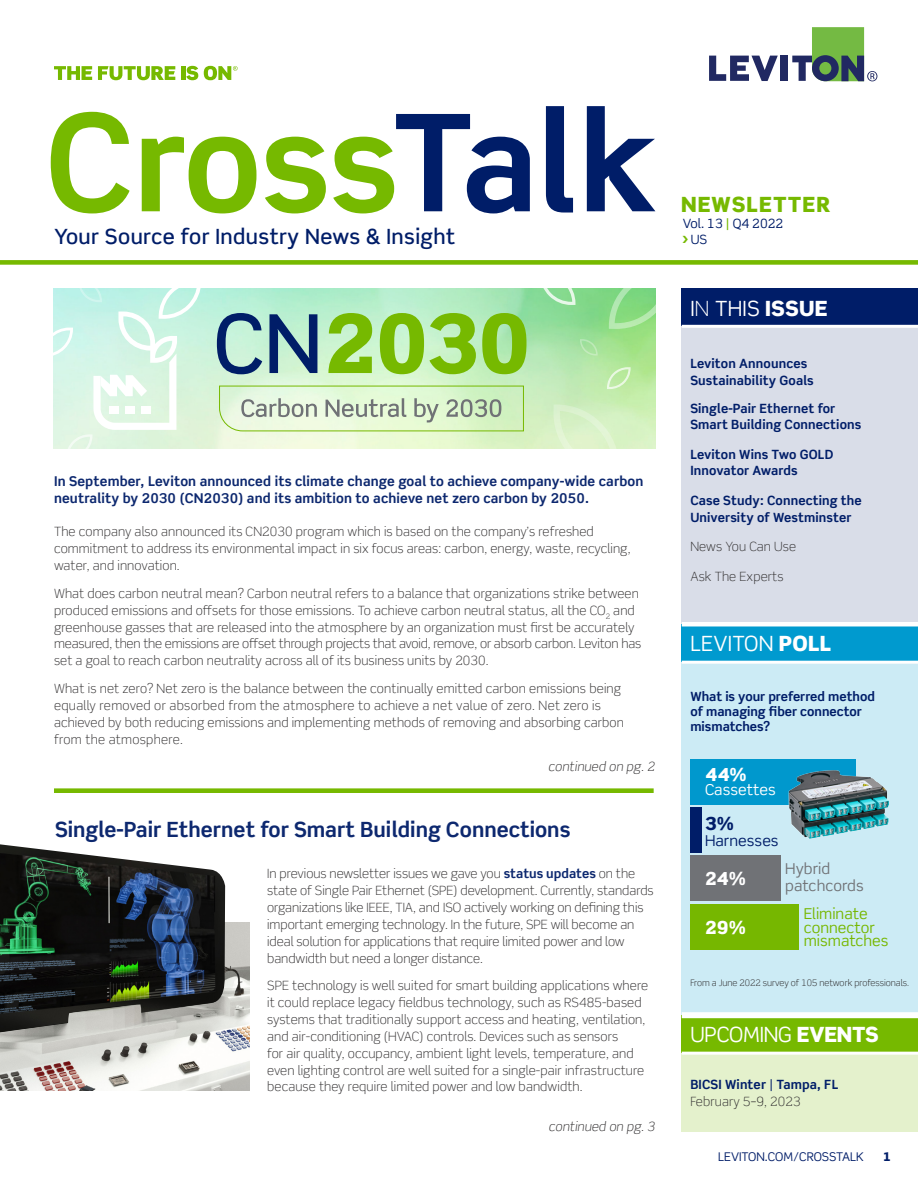
<style>
.page{position:relative;width:918px;height:1188px;background:#fff}
.page>*{position:absolute;margin:0;border:0;box-sizing:border-box;transform-origin:0 0}
.t1{font:700 135px "Scene Std";letter-spacing:-.005em;color:#76b900}
.NL_-_Body_Copy{font:700 21px "Scene Std";color:#0d286f}
.t2{font:21px "Scene Std";color:#fff}
.t3{font:500 21px "Scene Std";letter-spacing:.02em;color:#001d68}
.t4{font:900 21px "Scene Std";letter-spacing:.05em;color:#76b900}
.t5{font:900 18px "Scene Std";color:#fff}
.t6{font:900 18px "Scene Std";color:#001d68}
.t7{font:15px/13.5px "Scene Std";color:#76b700}
.t8{font:15px "Scene Std";color:#707276}
.t9{font:15px "Scene Std";color:#001d68}
.t10{font:15px "Scene Std";color:#fff}
.NL_-_Body_Copy-2{font:700 13.5px/16.8px "Scene Std";letter-spacing:.01em;color:#0d286f}
.NL_-_Body_Copy-3{font:300 12.75px/16.8px "Scene Std";letter-spacing:.01em;color:#312f30}
.NL_-_Body_Copy-4{font:700 12.75px/16.5px "Scene Std";letter-spacing:.01em;color:#001d68}
.NL_-_Body_Copy-5{font:italic 300 12.75px "Scene Std";letter-spacing:.01em;color:#312f30}
.t11{font:12.75px "Scene Std";color:#001d68}
.t12{font:12px "Scene Std";color:#001d68}
.t13{font:900 12px "Scene Std";color:#001d68}
.NL_-_Notes{font:300 9px "Scene Std";color:#231f20}
.s1{color:#001d68}
.s2{font-weight:700;color:#0d286f}
.s3{font-weight:900;color:#76b900}
.s4{font-weight:500;color:#76b900}
.s5{font-weight:300}
.s6{font-weight:900}
.s7{font-weight:400}
.s8{font-weight:300;color:#312f30}
</style>
<div class="page">
<div style="left:54px;top:788px;width:600px;height:5px;background:#76b900"></div>
<div style="left:682px;top:288px;width:236px;height:38px;background:#001d68"></div>
<div style="left:682px;top:326px;width:236px;height:298px;background:#d9dde8"></div>
<div style="left:682px;top:624px;width:236px;height:38px;background:#009acf"></div>
<div style="left:682px;top:662px;width:236px;height:353px;background:#ccebf5"></div>
<div style="left:682px;top:1015px;width:236px;height:38px;background:#76b900"></div>
<div style="left:682px;top:1053px;width:236px;height:79px;background:#e4f1cc"></div>
<hr style="left:682px;top:325px;width:236px;height:3px;background:#fff">
<hr style="left:682px;top:661px;width:236px;height:3px;background:#fff">
<hr style="left:682px;top:1052px;width:236px;height:3px;background:#fff">
<hr style="left:682px;top:622px;width:236px;height:4px;background:#fff">
<div style="left:682px;top:1012px;width:236px;height:6px;background:#fff"></div>
<img style="left:201px;top:289px;width:455px;height:159px">
<svg style="left:328px;top:313px;width:199px;height:61px;background:#98d159"></svg>
<svg style="left:217px;top:313px;width:100px;height:61px;background:#799eaa"></svg>
<svg style="left:219px;top:385px;width:305px;height:47px;background:#d0e6c1"></svg>
<svg style="left:609px;top:288px;width:47px;height:41px;background:#8fdc8b"></svg>
<svg style="left:553px;top:405px;width:66px;height:44px;background:#d9f1c8"></svg>
<svg style="left:540px;top:288px;width:35px;height:17px"></svg>
<svg style="left:607px;top:367px;width:24px;height:22px"></svg>
<svg style="left:580px;top:339px;width:18px;height:17px"></svg>
<svg style="left:53px;top:288px;width:148px;height:161px;background:#d8f5e6"></svg>
<div style="left:690px;top:759px;width:165px;height:46px;background:#0098cd"></div>
<div style="left:690px;top:807px;width:11px;height:46px;background:#001d68"></div>
<div style="left:690px;top:855px;width:90px;height:46px;background:#707276"></div>
<div style="left:690px;top:904px;width:109px;height:46px;background:#76b700"></div>
<img style="left:788px;top:765px;width:101px;height:74px">
<img style="left:0;top:922px;width:249px;height:169px">
<img style="left:0;top:844px;width:226px;height:188px">
<svg style="left:54px;top:66px;width:38px;height:14px"></svg>
<svg style="left:98px;top:66px;width:77px;height:14px"></svg>
<hr style="left:181px;top:66px;width:4px;height:14px;background:#76b900">
<svg style="left:186px;top:66px;width:12px;height:14px"></svg>
<svg style="left:204px;top:66px;width:34px;height:14px"></svg>
<div style="left:0;top:260px;width:918px;height:5px;background:#76b900"></div>
<svg style="left:709px;top:56px;width:69px;height:25px"></svg>
<div style="left:781px;top:56px;width:7px;height:25px;background:#212962"></div>
<svg style="left:792px;top:27px;width:85px;height:54px"></svg>
<h1 class="t1" style="left:45px;top:79px;width:615px">Cross<span class="s1">Talk</span></h1>
<h2 class="t3" style="left:54px;top:223px;width:402px">Your Source for Industry News &amp; Insight</h2>
<p class="NL_-_Body_Copy-2" style="left:54px;top:472px;width:591px">In September, Leviton announced its climate change goal to achieve company-wide carbon neutrality by 2030 (CN2030) and its ambition to achieve net zero carbon by 2050.</p>
<p class="NL_-_Body_Copy-3" style="left:54px;top:523px;width:578px">The company also announced its CN2030 program which is based on the company’s refreshed commitment to address its environmental impact in six focus areas: carbon, energy, waste, recycling, water, and innovation.</p>
<p class="NL_-_Body_Copy-3" style="left:54px;top:585px;width:589px">What does carbon neutral mean? Carbon neutral refers to a balance that organizations strike between produced emissions and offsets for those emissions. To achieve carbon neutral status, all the CO<sub>2</sub> and greenhouse gasses that are released into the atmosphere by an organization must first be accurately measured, then the emissions are offset through projects that avoid, remove, or absorb carbon. Leviton has set a goal to reach carbon neutrality across all of its business units by 2030.</p>
<p class="NL_-_Body_Copy-3" style="left:54px;top:680px;width:571px">What is net zero? Net zero is the balance between the continually emitted carbon emissions being equally removed or absorbed from the atmosphere to achieve a net value of zero. Net zero is achieved by both reducing emissions and implementing methods of removing and absorbing carbon from the atmosphere.</p>
<p class="NL_-_Body_Copy-5" style="left:548px;top:759px;width:108px">continued on pg. 2</p>
<p class="NL_-_Body_Copy" style="left:55px;top:817px;width:517px">Single-Pair Ethernet for Smart Building Connections</p>
<p class="NL_-_Body_Copy-3" style="left:267px;top:865px;width:388px">In previous newsletter issues we gave you <span class="s2">status updates</span> on the state of Single Pair Ethernet (SPE) development. Currently, standards organizations like IEEE, TIA, and ISO actively working on defining this important emerging technology. In the future, SPE will become an ideal solution for applications that require limited power and low bandwidth but need a longer distance.</p>
<p class="NL_-_Body_Copy-3" style="left:267px;top:977px;width:383px">SPE technology is well suited for smart building applications where it could replace legacy fieldbus technology, such as RS485-based systems that traditionally support access and heating, ventilation, and air-conditioning (HVAC) controls. Devices such as sensors<br>for air quality, occupancy, ambient light levels, temperature, and even lighting control are well suited for a single-pair infrastructure because they require limited power and low bandwidth.</p>
<p class="NL_-_Body_Copy-5" style="left:549px;top:1119px;width:108px">continued on pg. 3</p>
<h2 class="t4" style="left:681px;top:191px;width:151px">NEWSLETTER</h2>
<p class="t11" style="left:681px;top:231px;width:28px"><span class="s3">&gt;</span>US</p>
<p class="t11" style="left:683px;top:215px;width:102px">Vol. 13 <span class="s4">|</span> Q4 2022</p>
<p class="t2" style="left:690px;top:295px;width:139px">I<span class="s5">N</span> THIS <span class="s6">ISSUE</span></p>
<p class="NL_-_Body_Copy-4" style="left:690px;top:355px;width:125px">Leviton Announces<br>Sustainability Goals</p>
<p class="NL_-_Body_Copy-4" style="left:690px;top:400px;width:172px">Single-Pair Ethernet for<br>Smart Building Connections</p>
<p class="NL_-_Body_Copy-4" style="left:690px;top:446px;width:145px">Leviton Wins Two GOLD<br>Innovator Awards</p>
<p class="NL_-_Body_Copy-4" style="left:690px;top:492px;width:173px">Case Study: Connecting the<br>University of Westminster</p>
<p class="NL_-_Body_Copy-3" style="left:690px;top:538px;width:107px">News You Can Use</p>
<p class="NL_-_Body_Copy-3" style="left:690px;top:568px;width:95px">Ask The Experts</p>
<p class="t2" style="left:690px;top:631px;width:143px">LEVITON <span class="s6">POLL</span></p>
<p class="NL_-_Body_Copy-4" style="left:690px;top:689px;width:186px;line-height:15px">What is your preferred method of managing fiber connector mismatches?</p>
<p class="t5" style="left:705px;top:763px;width:43px">44%</p>
<p class="t6" style="left:705px;top:812px;width:31px">3%</p>
<p class="t10" style="left:705px;top:780px;width:72px">Cassettes</p>
<p class="t9" style="left:705px;top:831px;width:75px">Harnesses</p>
<p class="t5" style="left:705px;top:867px;width:42px">24%</p>
<p class="t5" style="left:705px;top:916px;width:42px">29%</p>
<p class="t8" style="left:785px;top:860px;width:46px">Hybrid</p>
<p class="t8" style="left:785px;top:876px;width:80px">patchcords</p>
<p class="t7" style="left:804px;top:907px;width:86px">Eliminate connector mismatches</p>
<p class="NL_-_Notes" style="left:690px;top:977px;width:220px">From a June 2022 survey of 105 network professionals.</p>
<p class="t2" style="left:690px;top:1022px;width:190px">UPCOMING <span class="s6">EVENTS</span></p>
<p class="NL_-_Body_Copy-4" style="left:690px;top:1076px;width:150px">BICSI Winter <span class="s7">|</span> Tampa, FL<br><span class="s8">February 5–9, 2023</span></p>
<p class="t12" style="left:718px;top:1149px;width:147px">LEVITON.COM/CROSSTALK</p>
<p class="t13" style="left:883px;top:1149px;width:9px">1</p>
</div>
